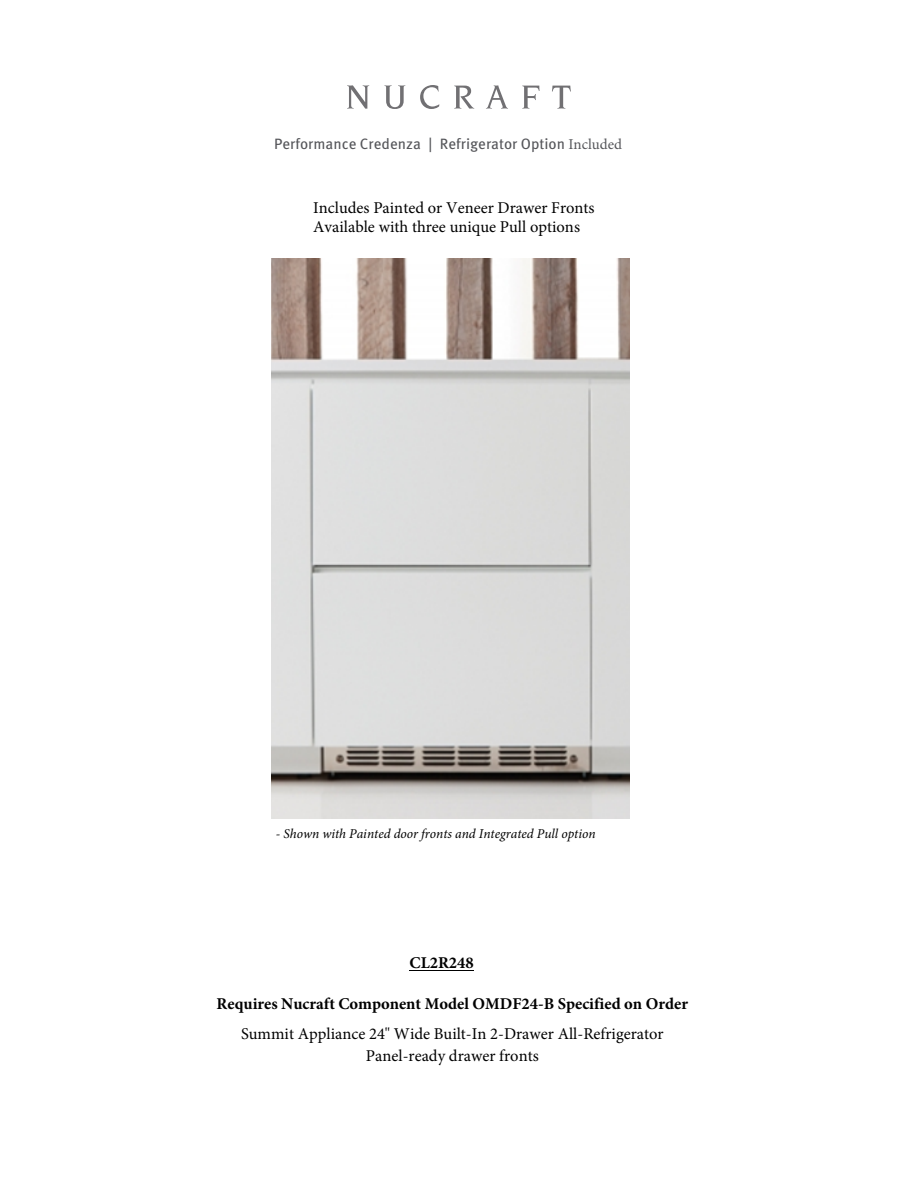
<style>
.page{position:relative;width:918px;height:1188px;background:#fff}
.page>*{position:absolute;margin:0;border:0;box-sizing:border-box;transform-origin:0 0}
.t1{font:16.5px/19.8px "Minion Pro";color:#000}
.t2{font:700 16.5px "Minion Pro";color:#000}
.t3{font:15px "Meta OT";color:#55565a}
.t4{font:italic 13.5px "Minion Pro";color:#000}
.s1{font-family:"Minion Pro"}
</style>
<div class="page">
<svg style="left:347px;top:85px;width:22px;height:24px"></svg>
<svg style="left:384px;top:85px;width:21px;height:24px"></svg>
<svg style="left:420px;top:85px;width:19px;height:24px"></svg>
<svg style="left:454px;top:86px;width:20px;height:23px"></svg>
<svg style="left:486px;top:85px;width:22px;height:24px"></svg>
<svg style="left:522px;top:86px;width:18px;height:23px"></svg>
<svg style="left:552px;top:86px;width:19px;height:23px"></svg>
<img style="left:272px;top:258px;width:358px;height:561px">
<hr style="left:410px;top:970px;width:64px;height:1px;background:#000">
<p class="t3" style="left:274px;top:134px;width:349px">Performance Credenza | Refrigerator Option <span class="s1">Included</span></p>
<p class="t1" style="left:313px;top:197px;width:283px">Includes Painted or Veneer Drawer Fronts<br>Available with three unique Pull options</p>
<p class="t4" style="left:276px;top:824px;width:321px">- Shown with Painted door fronts and Integrated Pull option</p>
<p class="t2" style="left:410px;top:951px;width:66px">CL2R248</p>
<p class="t2" style="left:217px;top:992px;width:473px">Requires Nucraft Component Model OMDF24-B Specified on Order</p>
<p class="t1" style="left:241px;top:1022px;width:424px;line-height:22.5px;text-align:center">Summit Appliance 24" Wide Built-In 2-Drawer All-Refrigerator<br>Panel-ready drawer fronts</p>
</div>
